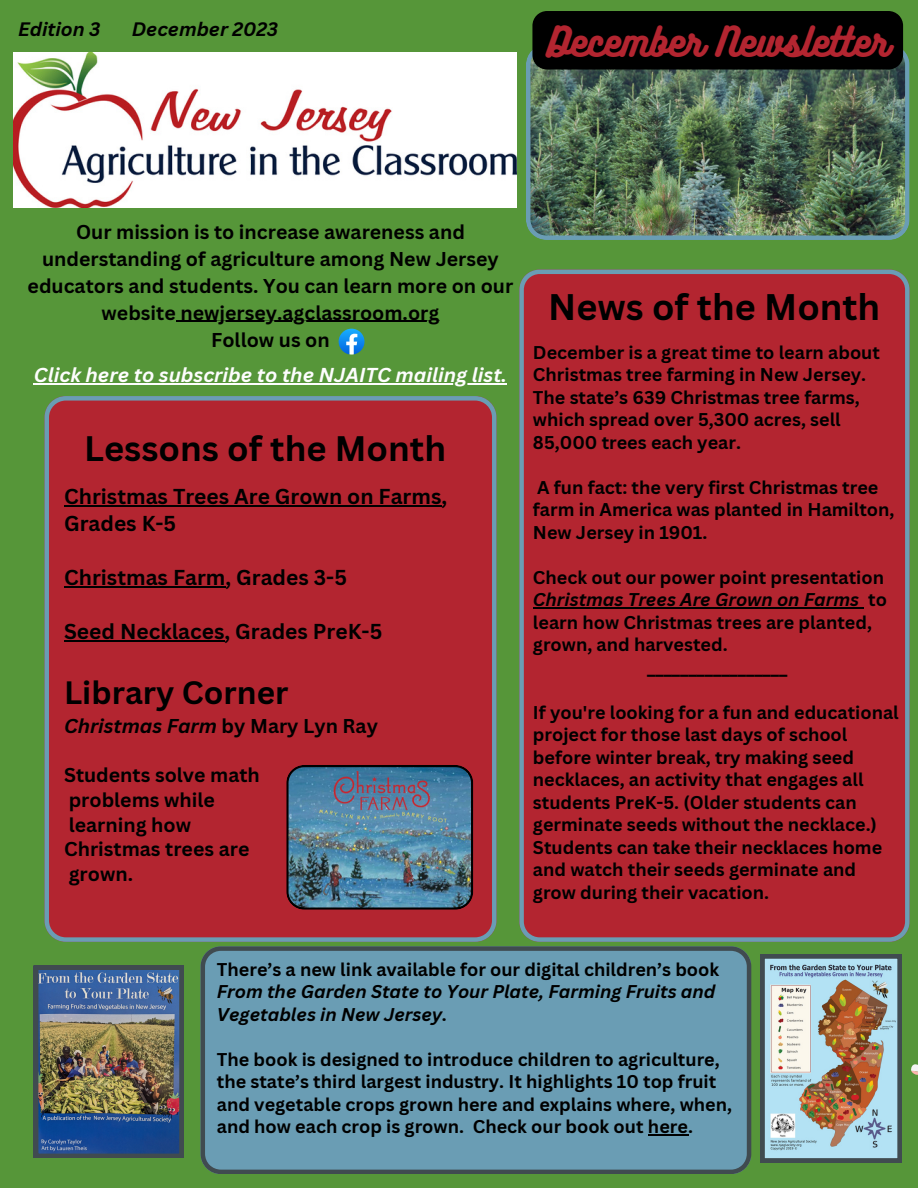
<style>
.page{position:relative;width:918px;height:1188px;background:#569639}
.page>*{position:absolute;margin:0;border:0;box-sizing:border-box;transform-origin:0 0}
.t1{font:36.6px "Bukhari Script";color:#b32530}
.t2{font:700 36px "Canva Sans";color:#000}
.t3{font:700 34.5px "Canva Sans";color:#000}
.t4{font:700 31.5px "Canva Sans";color:#000}
.t5{font:700 21px/27px "Canva Sans";color:#000}
.t6{font:italic 700 19.65px "Canva Sans";color:#fdfdfd}
.t7{font:700 19.5px/27px "Canva Sans";color:#000;text-align:center}
.t8{font:italic 700 19.5px "Canva Sans";color:#000}
.t9{font:italic 700 18.9px "Canva Sans";color:#000}
.t10{font:700 18px/22.5px "Canva Sans";color:#000}
.t11{font:italic 700 18px/22.5px "Canva Sans";color:#000}
.s1{font-style:normal}
.s2{font-style:italic}
</style>
<div class="page">
<div style="left:44px;top:396px;width:453px;height:546px;background:#b32530"></div>
<div style="left:519px;top:270px;width:391px;height:672px;background:#b32530"></div>
<img style="left:14px;top:53px;width:502px;height:155px">
<svg style="left:911px;top:1064px;width:7px;height:11px"></svg>
<div style="left:201px;top:946px;width:550px;height:228px;background:#6a9db4"></div>
<img style="left:526px;top:44px;width:384px;height:196px">
<img style="left:286px;top:765px;width:187px;height:145px">
<img style="left:760px;top:954px;width:142px;height:208px">
<img style="left:34px;top:965px;width:150px;height:193px">
<hr style="left:176px;top:321px;width:263px;height:1px;background:#000">
<div style="left:532px;top:11px;width:371px;height:59px;background:#000"></div>
<svg style="left:33px;top:329px;width:332px;height:56px"></svg>
<hr style="left:34px;top:383px;width:473px;height:2px;background:#fdfdfd">
<hr style="left:64px;top:505px;width:378px;height:1px;background:#000">
<hr style="left:64px;top:586px;width:161px;height:1px;background:#000">
<hr style="left:64px;top:640px;width:161px;height:1px;background:#000">
<hr style="left:533px;top:608px;width:326px;height:1px;background:#000">
<hr style="left:648px;top:1134px;width:40px;height:2px;background:#000">
<p class="t9" style="left:18px;top:16px;width:84px">Edition 3</p>
<p class="t9" style="left:132px;top:16px;width:148px">December 2023</p>
<p class="t1" style="left:547px;top:17px;width:343px">December Newsletter</p>
<p class="t7" style="left:28px;top:218px;width:487px">Our mission is to increase awareness and understanding of agriculture among New Jersey educators and students. You can learn more on our website newjersey.agclassroom.org</p>
<p class="t7" style="left:211px;top:326px;width:120px">Follow us on</p>
<p class="t6" style="left:34px;top:361px;width:474px">Click here to subscribe to the NJAITC mailing list.</p>
<p class="t3" style="left:84px;top:424px;width:363px">Lessons of the Month</p>
<p class="t5" style="left:64px;top:483px;width:385px">Christmas Trees Are Grown on Farms,<br>Grades K-5</p>
<p class="t5" style="left:64px;top:564px;width:284px">Christmas Farm, Grades 3-5</p>
<p class="t5" style="left:64px;top:618px;width:320px">Seed Necklaces, Grades PreK-5</p>
<p class="t4" style="left:64px;top:671px;width:226px">Library Corner</p>
<p class="t8" style="left:64px;top:712px;width:315px">Christmas Farm <span class="s1">by Mary Lyn Ray</span></p>
<p class="t7" style="left:64px;top:761px;width:197px">Students solve math</p>
<p class="t7" style="left:69px;top:786px;width:148px">problems while</p>
<p class="t7" style="left:69px;top:811px;width:124px">learning how</p>
<p class="t7" style="left:64px;top:835px;width:187px">Christmas trees are</p>
<p class="t7" style="left:69px;top:860px;width:66px">grown.</p>
<p class="t2" style="left:548px;top:281px;width:334px">News of the Month</p>
<p class="t10" style="left:533px;top:341px;width:349px">December is a great time to learn about Christmas tree farming in New Jersey.<br>The state’s 639 Christmas tree farms, which spread over 5,300 acres, sell 85,000 trees each year.</p>
<p class="t10" style="left:533px;top:476px;width:363px">A fun fact: the very first Christmas tree farm in America was planted in Hamilton,<br>New Jersey in 1901.</p>
<p class="t10" style="left:533px;top:566px;width:355px">Check out our power point presentation <span class="s2">Christmas Trees Are Grown on Farms</span> to learn how Christmas trees are planted, grown, and harvested.</p>
<p class="t10" style="left:647px;top:656px;width:142px">_________________</p>
<p class="t10" style="left:533px;top:701px;width:367px">If you're looking for a fun and educational project for those last days of school before winter break, try making seed necklaces, an activity that engages all students PreK-5. (Older students can germinate seeds without the necklace.)<br>Students can take their necklaces home and watch their seeds germinate and grow during their vacation.</p>
<p class="t11" style="left:217px;top:958px;width:504px"><span class="s1">There’s a new link available for our digital children’s book<br></span>From the Garden State to Your Plate, Farming Fruits and<br>Vegetables in New Jersey.</p>
<p class="t10" style="left:217px;top:1048px;width:517px">The book is designed to introduce children to agriculture, the state’s third largest industry. It highlights 10 top fruit and vegetable crops grown here and explains where, when, and how each crop is grown. Check our book out here.</p>
</div>
